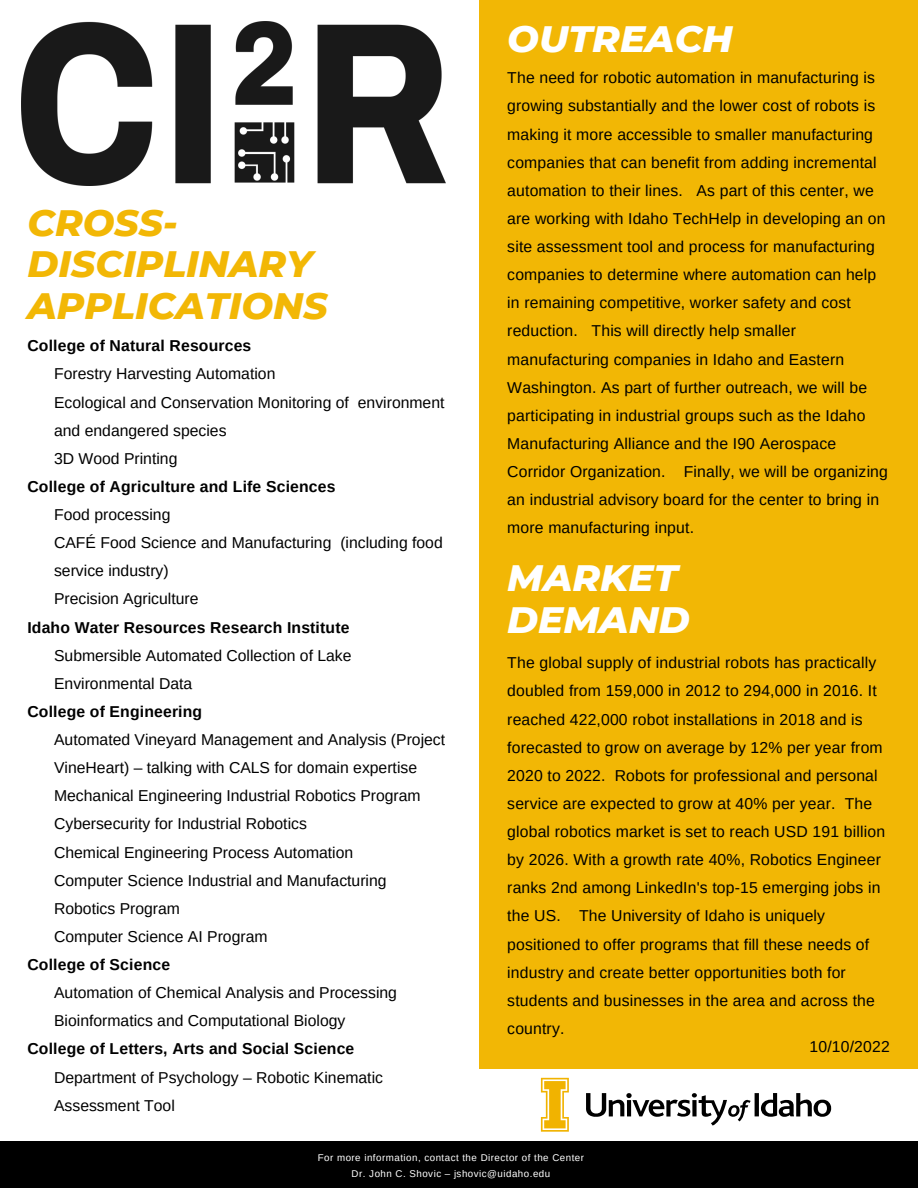
<style>
.page{position:relative;width:918px;height:1188px;background:#fff}
.page>*{position:absolute;margin:0;border:0;box-sizing:border-box;transform-origin:0 0}
.t1{font:italic 800 37.5px/41.7px "Montserrat";color:#f2b705}
.t2{font:italic 800 37.5px/41.7px "Montserrat";color:#fff}
.t3{font:15.75px/28.2px "Arimo";letter-spacing:.01em;color:#000}
.t4{font:700 15.75px "Arimo";letter-spacing:.01em;color:#000}
.t5{font:9.75px/15.5px "Arimo";letter-spacing:.05em;color:#fff;text-align:center}
</style>
<div class="page">
<img style="left:21px;top:22px;width:424px;height:163px">
<svg style="left:586px;top:1093px;width:245px;height:33px"></svg>
<svg style="left:541px;top:1078px;width:28px;height:54px"></svg>
<div style="left:479px;top:0;width:439px;height:1069px;background:#f2b705"></div>
<div style="left:0;top:1141px;width:918px;height:47px;background:#000"></div>
<h1 class="t1" style="left:27px;top:201px;width:302px">CROSS-<br>DISCIPLINARY<br>APPLICATIONS</h1>
<p class="t4" style="left:27px;top:337px;width:225px">College of Natural Resources</p>
<p class="t3" style="left:54px;top:360px;width:392px">Forestry Harvesting Automation<br>Ecological and Conservation Monitoring of environment and endangered species<br>3D Wood Printing</p>
<p class="t4" style="left:27px;top:478px;width:310px">College of Agriculture and Life Sciences</p>
<p class="t3" style="left:54px;top:500px;width:390px">Food processing<br>CAFÉ Food Science and Manufacturing (including food service industry)<br>Precision Agriculture</p>
<p class="t4" style="left:27px;top:618px;width:324px">Idaho Water Resources Research Institute</p>
<p class="t3" style="left:54px;top:641px;width:299px">Submersible Automated Collection of Lake<br>Environmental Data</p>
<p class="t4" style="left:27px;top:703px;width:176px">College of Engineering</p>
<p class="t3" style="left:54px;top:725px;width:393px">Automated Vineyard Management and Analysis (Project VineHeart) – talking with CALS for domain expertise Mechanical Engineering Industrial Robotics Program Cybersecurity for Industrial Robotics<br>Chemical Engineering Process Automation<br>Computer Science Industrial and Manufacturing Robotics Program<br>Computer Science AI Program</p>
<p class="t4" style="left:27px;top:956px;width:144px">College of Science</p>
<p class="t3" style="left:54px;top:979px;width:344px">Automation of Chemical Analysis and Processing<br>Bioinformatics and Computational Biology</p>
<p class="t4" style="left:27px;top:1040px;width:328px">College of Letters, Arts and Social Science</p>
<p class="t3" style="left:54px;top:1063px;width:330px">Department of Psychology – Robotic Kinematic<br>Assessment Tool</p>
<h1 class="t2" style="left:507px;top:18px;width:227px">OUTREACH</h1>
<p class="t3" style="left:507px;top:64px;width:382px">The need for robotic automation in manufacturing is growing substantially and the lower cost of robots is making it more accessible to smaller manufacturing companies that can benefit from adding incremental automation to their lines. As part of this center, we are working with Idaho TechHelp in developing an on site assessment tool and process for manufacturing companies to determine where automation can help in remaining competitive, worker safety and cost reduction. This will directly help smaller manufacturing companies in Idaho and Eastern Washington. As part of further outreach, we will be participating in industrial groups such as the Idaho Manufacturing Alliance and the I90 Aerospace Corridor Organization. Finally, we will be organizing an industrial advisory board for the center to bring in more manufacturing input.</p>
<h1 class="t2" style="left:507px;top:557px;width:184px">MARKET<br>DEMAND</h1>
<p class="t3" style="left:507px;top:649px;width:379px">The global supply of industrial robots has practically doubled from 159,000 in 2012 to 294,000 in 2016. It reached 422,000 robot installations in 2018 and is forecasted to grow on average by 12% per year from 2020 to 2022. Robots for professional and personal service are expected to grow at 40% per year. The global robotics market is set to reach USD 191 billion by 2026. With a growth rate 40%, Robotics Engineer ranks 2nd among LinkedIn's top-15 emerging jobs in the US. The University of Idaho is uniquely positioned to offer programs that fill these needs of industry and create better opportunities both for students and businesses in the area and across the country.</p>
<p class="t3" style="left:810px;top:1033px;width:82px">10/10/2022</p>
<p class="t5" style="left:318px;top:1150px;width:268px">For more information, contact the Director of the Center<br>Dr. John C. Shovic – jshovic@uidaho.edu</p>
</div>
